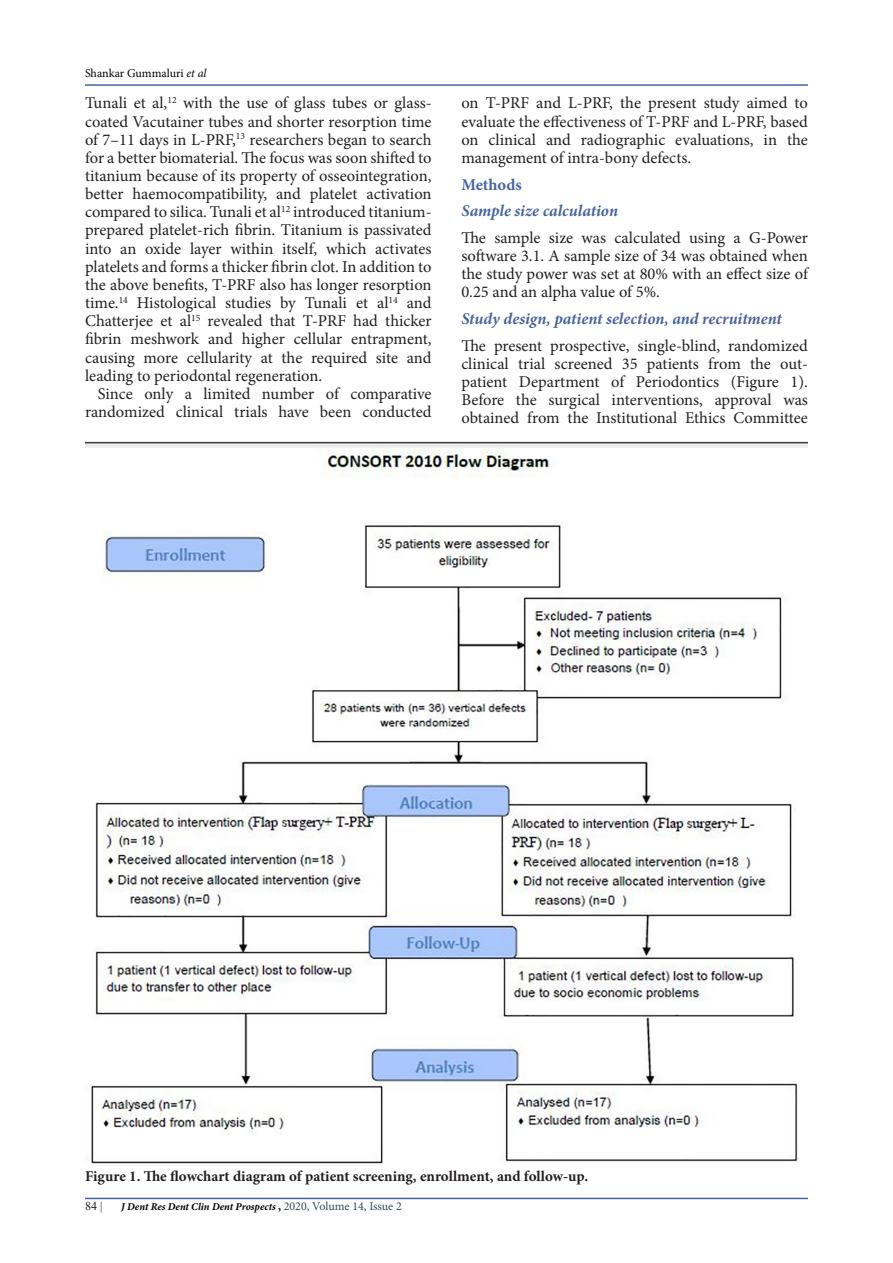
<style>
.page{position:relative;width:893px;height:1263px;background:#fff}
.page>*{position:absolute;margin:0;border:0;box-sizing:border-box;transform-origin:0 0}
.t1{font:16.5px/18.1px "Minion Pro";color:#231f20}
.t2{font:italic 700 16.5px "Minion Pro";color:#4763a0}
.t3{font:700 16.5px "Minion Pro";color:#4763a0}
.t4{font:700 15px "Minion Pro";color:#231f20}
.t5{font:12px "Minion Pro";letter-spacing:-.005em;color:#2e4b5a}
.t6{font:12px "Minion Pro";color:#000}
.t7{font:12px "Times New Roman";color:#231f20}
.t8{font:italic 700 10.5px "Minion Pro";color:#000}
.t9{font:9.6px "Minion Pro";color:#231f20}
.s1{font-style:italic}
.s2{font-size:16.5px}
.s3{font-weight:700;color:#000}
</style>
<div class="page">
<hr style="left:85px;top:84px;width:723px;height:2px;background:#4763a0">
<hr style="left:85px;top:1198px;width:723px;height:1px;background:#4763a0">
<img style="left:85px;top:442px;width:723px;height:722px">
<p class="t6" style="left:85px;top:65px;width:123px">Shankar Gummaluri <span class="s1">et al</span></p>
<p class="t1" style="left:85px;top:94px;width:80px">Tunali et al</p>
<p class="t1" style="left:183px;top:94px;width:250px">with the use of glass tubes or glass-</p>
<p class="t9" style="left:164px;top:93px;width:14px"><span class="s2">,</span>12</p>
<p class="t1" style="left:85px;top:112px;width:348px">coated Vacutainer tubes and shorter resorption time</p>
<p class="t1" style="left:85px;top:130px;width:150px">of –7 11 days in -L PRF</p>
<p class="t1" style="left:85px;top:149px;width:348px">for a better biomaterial. The focus was soon shifted to</p>
<p class="t1" style="left:85px;top:167px;width:348px">titanium because of its property of osseointegration,</p>
<p class="t1" style="left:366px;top:185px;width:67px">activation</p>
<p class="t1" style="left:250px;top:130px;width:184px">researchers began to search</p>
<p class="t9" style="left:232px;top:130px;width:15px"><span class="s2">,</span>13</p>
<p class="t1" style="left:85px;top:185px;width:40px">better</p>
<p class="t1" style="left:85px;top:221px;width:348px">prepared platelet-rich fibrin. Titanium is passivated</p>
<p class="t1" style="left:132px;top:185px;width:136px">haemocompatibility,</p>
<p class="t1" style="left:276px;top:185px;width:26px">and</p>
<p class="t1" style="left:310px;top:185px;width:49px">platelet</p>
<p class="t1" style="left:85px;top:203px;width:198px">compared to silica. Tunali et al</p>
<p class="t1" style="left:293px;top:203px;width:140px">introduced titanium-</p>
<p class="t9" style="left:281px;top:202px;width:11px">12</p>
<p class="t1" style="left:145px;top:239px;width:38px">oxide</p>
<p class="t1" style="left:190px;top:239px;width:33px">layer</p>
<p class="t1" style="left:231px;top:239px;width:44px">within</p>
<p class="t1" style="left:282px;top:239px;width:37px">itself,</p>
<p class="t1" style="left:326px;top:239px;width:42px">which</p>
<p class="t1" style="left:85px;top:239px;width:28px">into</p>
<p class="t1" style="left:85px;top:257px;width:348px">platelets and forms a thicker fibrin clot In. addition to</p>
<p class="t1" style="left:85px;top:276px;width:348px">the above benefits -T, PRF also has longer resorption</p>
<p class="t1" style="left:407px;top:294px;width:26px">and</p>
<p class="t1" style="left:375px;top:239px;width:58px">activates</p>
<p class="t1" style="left:120px;top:239px;width:18px">an</p>
<p class="t1" style="left:137px;top:294px;width:81px">Histological</p>
<p class="t1" style="left:225px;top:294px;width:47px">studies</p>
<p class="t1" style="left:280px;top:294px;width:17px">by</p>
<p class="t1" style="left:305px;top:294px;width:44px">Tunali</p>
<p class="t1" style="left:377px;top:294px;width:13px">al</p>
<p class="t9" style="left:115px;top:293px;width:14px"><span class="s2">.</span>14</p>
<p class="t9" style="left:389px;top:293px;width:11px">14</p>
<p class="t1" style="left:85px;top:294px;width:31px">time</p>
<p class="t1" style="left:356px;top:294px;width:14px">et</p>
<p class="t1" style="left:85px;top:312px;width:108px">Chatterjee et al</p>
<p class="t9" style="left:191px;top:311px;width:11px">15</p>
<p class="t1" style="left:208px;top:312px;width:225px">revealed that -T PRF had thicker</p>
<p class="t1" style="left:85px;top:330px;width:38px">fibrin</p>
<p class="t1" style="left:131px;top:330px;width:70px">meshwork</p>
<p class="t1" style="left:208px;top:330px;width:26px">and</p>
<p class="t1" style="left:242px;top:330px;width:44px">higher</p>
<p class="t1" style="left:294px;top:330px;width:50px">cellular</p>
<p class="t1" style="left:351px;top:330px;width:82px">entrapment,</p>
<p class="t1" style="left:187px;top:348px;width:67px">cellularity</p>
<p class="t1" style="left:281px;top:348px;width:22px">the</p>
<p class="t1" style="left:311px;top:348px;width:58px">required</p>
<p class="t1" style="left:85px;top:348px;width:239px">causing<br>leading to periodontal regeneration.</p>
<p class="t1" style="left:261px;top:348px;width:13px">at</p>
<p class="t1" style="left:143px;top:348px;width:36px">more</p>
<p class="t1" style="left:376px;top:348px;width:24px">site</p>
<p class="t1" style="left:407px;top:348px;width:26px">and</p>
<p class="t1" style="left:98px;top:385px;width:37px">Since</p>
<p class="t1" style="left:144px;top:385px;width:30px">only</p>
<p class="t1" style="left:185px;top:385px;width:9px">a</p>
<p class="t1" style="left:203px;top:385px;width:49px">limited</p>
<p class="t1" style="left:262px;top:385px;width:54px">number</p>
<p class="t1" style="left:326px;top:385px;width:15px">of</p>
<p class="t1" style="left:350px;top:385px;width:83px">comparative</p>
<p class="t1" style="left:85px;top:403px;width:81px">randomized</p>
<p class="t1" style="left:176px;top:403px;width:49px">clinical</p>
<p class="t1" style="left:234px;top:403px;width:35px">trials</p>
<p class="t1" style="left:279px;top:403px;width:32px">have</p>
<p class="t1" style="left:320px;top:403px;width:33px">been</p>
<p class="t1" style="left:362px;top:403px;width:71px">conducted</p>
<p class="t1" style="left:461px;top:94px;width:348px;text-align:right">on -T PRF and -L PRF, the present study aimed to evaluate the effectiveness of -T PRF and -L PRF, based the</p>
<p class="t1" style="left:489px;top:130px;width:49px">clinical</p>
<p class="t1" style="left:546px;top:130px;width:26px">and</p>
<p class="t1" style="left:581px;top:130px;width:86px">radiographic</p>
<p class="t1" style="left:675px;top:130px;width:80px">evaluations,</p>
<p class="t1" style="left:764px;top:130px;width:15px">in</p>
<p class="t1" style="left:461px;top:130px;width:231px">on<br>management of intra-bony defects.</p>
<p class="t3" style="left:461px;top:173px;width:62px">Methods</p>
<p class="t2" style="left:461px;top:199px;width:158px">Sample size calculation</p>
<p class="t1" style="left:461px;top:229px;width:348px">The<br>software 3.1. A sample size of 34 was obtained when the study power was set at 80% with an effect size of<br>0.25 and an alpha value of 5%.</p>
<p class="t2" style="left:461px;top:307px;width:322px">Study design, patient selection, and recruitment</p>
<p class="t1" style="left:728px;top:336px;width:81px">randomized</p>
<p class="t1" style="left:494px;top:229px;width:48px">sample</p>
<p class="t1" style="left:614px;top:229px;width:68px">calculated</p>
<p class="t1" style="left:733px;top:229px;width:76px">Ga -Power</p>
<p class="t1" style="left:549px;top:229px;width:26px">size</p>
<p class="t1" style="left:689px;top:229px;width:37px">using</p>
<p class="t1" style="left:582px;top:229px;width:26px">was</p>
<p class="t1" style="left:461px;top:336px;width:26px">The</p>
<p class="t1" style="left:638px;top:336px;width:84px">single-blind,</p>
<p class="t1" style="left:550px;top:336px;width:81px">prospective,</p>
<p class="t1" style="left:494px;top:336px;width:50px">present</p>
<p class="t1" style="left:461px;top:354px;width:49px">clinical</p>
<p class="t1" style="left:461px;top:373px;width:47px">patient</p>
<p class="t1" style="left:518px;top:354px;width:29px">trial</p>
<p class="t1" style="left:555px;top:354px;width:59px">screened</p>
<p class="t1" style="left:622px;top:354px;width:17px">35</p>
<p class="t1" style="left:647px;top:354px;width:54px">patients</p>
<p class="t1" style="left:708px;top:354px;width:34px">from</p>
<p class="t1" style="left:750px;top:354px;width:22px">the</p>
<p class="t1" style="left:780px;top:354px;width:29px">out-</p>
<p class="t1" style="left:519px;top:373px;width:82px">Department</p>
<p class="t1" style="left:611px;top:373px;width:15px">of</p>
<p class="t1" style="left:636px;top:373px;width:85px">Periodontics</p>
<p class="t1" style="left:731px;top:373px;width:50px">(Figure</p>
<p class="t1" style="left:791px;top:373px;width:19px">.(1</p>
<p class="t1" style="left:461px;top:391px;width:44px">Before</p>
<p class="t1" style="left:516px;top:391px;width:22px">the</p>
<p class="t1" style="left:548px;top:391px;width:53px">surgical</p>
<p class="t1" style="left:612px;top:391px;width:93px">interventions,</p>
<p class="t1" style="left:715px;top:391px;width:59px">approval</p>
<p class="t1" style="left:783px;top:391px;width:26px">was</p>
<p class="t1" style="left:461px;top:409px;width:59px">obtained</p>
<p class="t1" style="left:527px;top:409px;width:34px">from</p>
<p class="t1" style="left:567px;top:409px;width:22px">the</p>
<p class="t1" style="left:596px;top:409px;width:83px">Institutional</p>
<p class="t1" style="left:685px;top:409px;width:42px">Ethics</p>
<p class="t1" style="left:733px;top:409px;width:76px">Committee</p>
<p class="t4" style="left:85px;top:1166px;width:505px">Figure 1. The flowchart diagram of patient screening, enrollment, and follow-up.</p>
<p class="t7" style="left:85px;top:1197px;width:19px">84|</p>
<p class="t5" style="left:278px;top:1198px;width:125px"><span class="s3">,</span> 2020, Volume 14, Issue 2</p>
<p class="t8" style="left:121px;top:1199px;width:156px">J Dent Res Dent Clin Dent Prospects</p>
</div>
